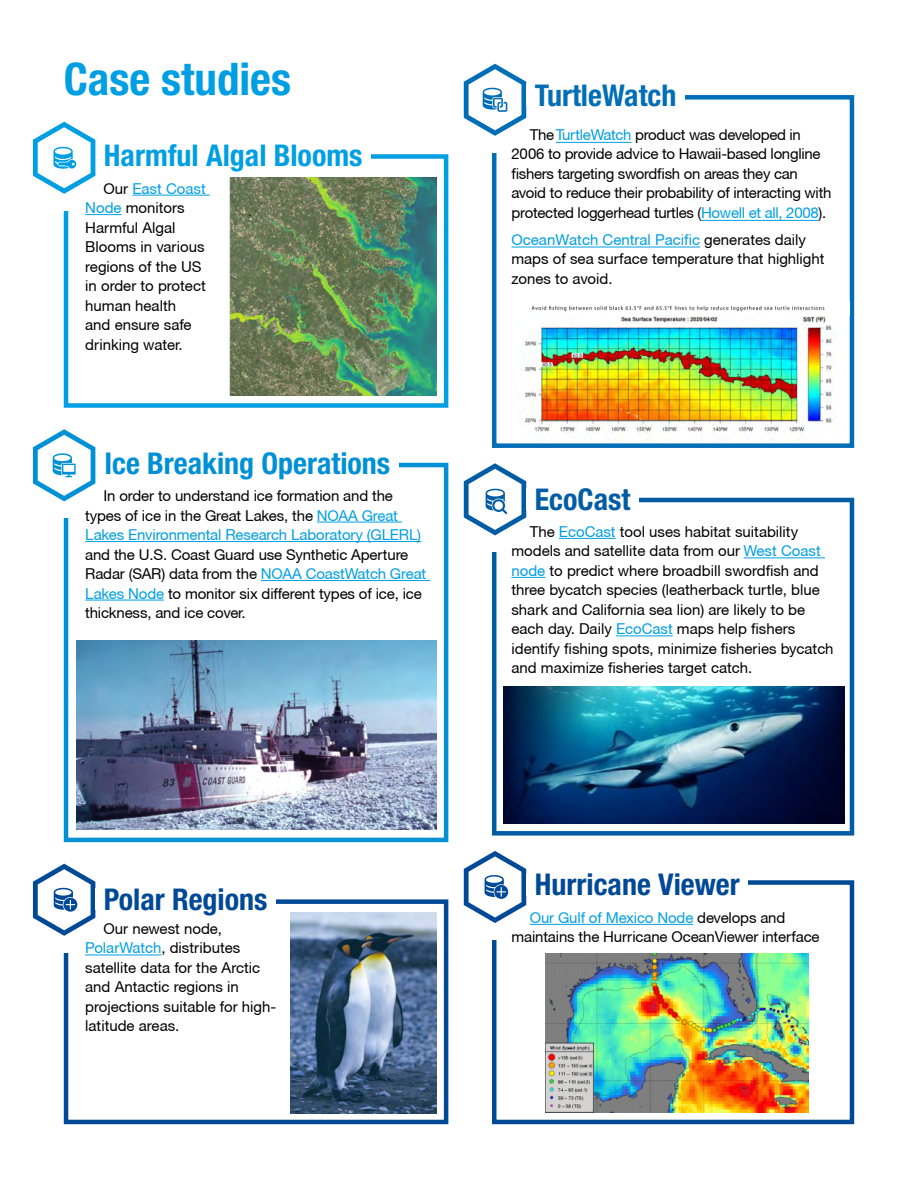
<style>
.page{position:relative;width:918px;height:1188px;background:#fff}
.page>*{position:absolute;margin:0;border:0;box-sizing:border-box;transform-origin:0 0}
.t1{font:700 condensed 45px "Helvetica Neue LT Std";color:#009fe3}
.t2{font:700 condensed 30px "Helvetica Neue LT Std";color:#004996}
.t3{font:700 condensed 30px "Helvetica Neue LT Std";color:#0090d6}
.t4{font:700 condensed 30px "Helvetica Neue LT Std";color:#009fe3}
.t5{font:700 condensed 30px "Helvetica Neue LT Std";color:#006eb6}
.t6{font:700 condensed 30px "Helvetica Neue LT Std";color:#005ca5}
.t7{font:15px/19.5px "Helvetica Neue CE";color:#000}
.t8{font:15px/19.5px "Helvetica Neue CE";letter-spacing:-.02em;color:#000}
.s1{color:#009fe3}
.s2{font-family:"Helvetica Neue";color:#009fe3}
</style>
<div class="page">
<div style="left:492px;top:95px;width:362px;height:353px;border:4px solid #006eb6"></div>
<div style="left:464px;top:64px;width:72px;height:88px;background:#fff"></div>
<svg style="left:464px;top:64px;width:62px;height:72px"></svg>
<div style="left:526px;top:84px;width:159px;height:22px;background:#fff"></div>
<hr style="left:511px;top:247px;width:189px;height:1px;background:#009fe3">
<hr style="left:701px;top:220px;width:118px;height:1px;background:#009fe3">
<hr style="left:556px;top:142px;width:76px;height:1px;background:#009fe3">
<img style="left:524px;top:316px;width:309px;height:124px">
<img style="left:531px;top:305px;width:294px;height:7px">
<div style="left:492px;top:498px;width:362px;height:338px;border:4px solid #005ca5"></div>
<div style="left:464px;top:463px;width:72px;height:89px;background:#fff"></div>
<svg style="left:464px;top:463px;width:62px;height:72px"></svg>
<div style="left:526px;top:489px;width:113px;height:21px;background:#fff"></div>
<hr style="left:559px;top:538px;width:57px;height:1px;background:#009fe3">
<hr style="left:744px;top:558px;width:81px;height:1px;background:#009fe3">
<hr style="left:511px;top:577px;width:34px;height:1px;background:#009fe3">
<hr style="left:616px;top:636px;width:57px;height:1px;background:#009fe3">
<img style="left:504px;top:686px;width:340px;height:137px">
<div style="left:64px;top:463px;width:384px;height:379px;border:4px solid #0090d6"></div>
<div style="left:33px;top:429px;width:72px;height:89px;background:#fff"></div>
<svg style="left:33px;top:429px;width:62px;height:72px"></svg>
<hr style="left:317px;top:522px;width:85px;height:1px;background:#009fe3">
<hr style="left:85px;top:541px;width:336px;height:1px;background:#009fe3">
<hr style="left:261px;top:580px;width:169px;height:1px;background:#009fe3">
<hr style="left:85px;top:600px;width:79px;height:1px;background:#009fe3">
<div style="left:96px;top:452px;width:303px;height:22px;background:#fff"></div>
<img style="left:77px;top:640px;width:360px;height:190px">
<div style="left:492px;top:880px;width:362px;height:244px;border:4px solid #004996"></div>
<div style="left:464px;top:851px;width:72px;height:89px;background:#fff"></div>
<svg style="left:464px;top:851px;width:62px;height:72px"></svg>
<hr style="left:530px;top:924px;width:163px;height:1px;background:#009fe3">
<div style="left:526px;top:874px;width:222px;height:21px;background:#fff"></div>
<img style="left:546px;top:953px;width:262px;height:159px">
<div style="left:64px;top:899px;width:384px;height:225px;border:4px solid #004996"></div>
<div style="left:33px;top:864px;width:72px;height:88px;background:#fff"></div>
<svg style="left:33px;top:864px;width:62px;height:72px"></svg>
<div style="left:95px;top:889px;width:181px;height:21px;background:#fff"></div>
<hr style="left:85px;top:955px;width:76px;height:1px;background:#009fe3">
<img style="left:290px;top:912px;width:147px;height:201px">
<div style="left:64px;top:154px;width:384px;height:254px;border:4px solid #009fe3"></div>
<div style="left:95px;top:145px;width:276px;height:21px;background:#fff"></div>
<div style="left:33px;top:122px;width:72px;height:88px;background:#fff"></div>
<svg style="left:33px;top:122px;width:62px;height:72px"></svg>
<hr style="left:132px;top:195px;width:78px;height:1px;background:#009fe3">
<hr style="left:85px;top:214px;width:37px;height:1px;background:#009fe3">
<img style="left:229px;top:178px;width:208px;height:218px">
<h1 class="t1" style="left:64px;top:52px;width:229px">Case studies</h1>
<h2 class="t4" style="left:104px;top:137px;width:260px">Harmful Algal Blooms</h2>
<p class="t7" style="left:85px;top:179px;width:122px;text-indent:18px">Our <span class="s1">East Coast<br>Node</span> monitors<br>Harmful Algal<br>Blooms in various regions of the US in order to protect human health<br>and ensure safe drinking water.</p>
<h2 class="t3" style="left:104px;top:445px;width:287px">Ice Breaking Operations</h2>
<p class="t7" style="left:85px;top:486px;width:337px;text-indent:18px">In order to understand ice formation and the types of ice in the Great Lakes, the <span class="s1">NOAA Great<br>Lakes Environmental Research Laboratory (GLERL)</span></p>
<p class="t7" style="left:85px;top:545px;width:343px">and the U.S. Coast Guard use Synthetic Aperture Radar (SAR) data from the <span class="s1">NOAA CoastWatch Great Lakes Node</span> to monitor six different types of ice, ice thickness, and ice cover.</p>
<h2 class="t2" style="left:104px;top:881px;width:165px">Polar Regions</h2>
<p class="t7" style="left:85px;top:919px;width:193px;text-indent:18px">Our newest node,<br><span class="s1">PolarWatch</span>, distributes satellite data for the Arctic and Antactic regions in projections suitable for high&shy;latitude areas.</p>
<h2 class="t5" style="left:535px;top:77px;width:143px">TurtleWatch</h2>
<p class="t8" style="left:511px;top:125px;width:321px;text-indent:18px">The<span class="s1">TurtleWatch</span> product was developed in 2006 to provide advice to Hawaii-based longline fishers targeting swordfish on areas they can avoid to reduce their probability of interacting with protected loggerhead turtles (<span class="s1">Howell et all, 2008</span>).</p>
<p class="t7" style="left:511px;top:229px;width:315px"><span class="s1">OceanWatch</span> <span class="s2">C</span><span class="s1">entral Pacific</span> generates daily maps of sea surface temperature that highlight zones to avoid.</p>
<h2 class="t6" style="left:535px;top:481px;width:97px">EcoCast</h2>
<p class="t7" style="left:511px;top:522px;width:324px;text-indent:18px">The <span class="s1">EcoCast</span> tool uses habitat suitability models and satellite data from our <span class="s1">West Coast node</span> to predict where broadbill swordfish and three bycatch species (leatherback turtle, blue shark and California sea lion) are likely to be each day. Daily <span class="s1">EcoCast</span> maps help fishers identify fishing spots, minimize fisheries bycatch and maximize fisheries target catch.</p>
<h2 class="t2" style="left:535px;top:866px;width:206px">Hurricane Viewer</h2>
<p class="t7" style="left:511px;top:908px;width:310px;text-indent:18px"><span class="s1">Our Gulf of Mexico Node</span> develops and maintains the Hurricane OceanViewer interface</p>
</div>
